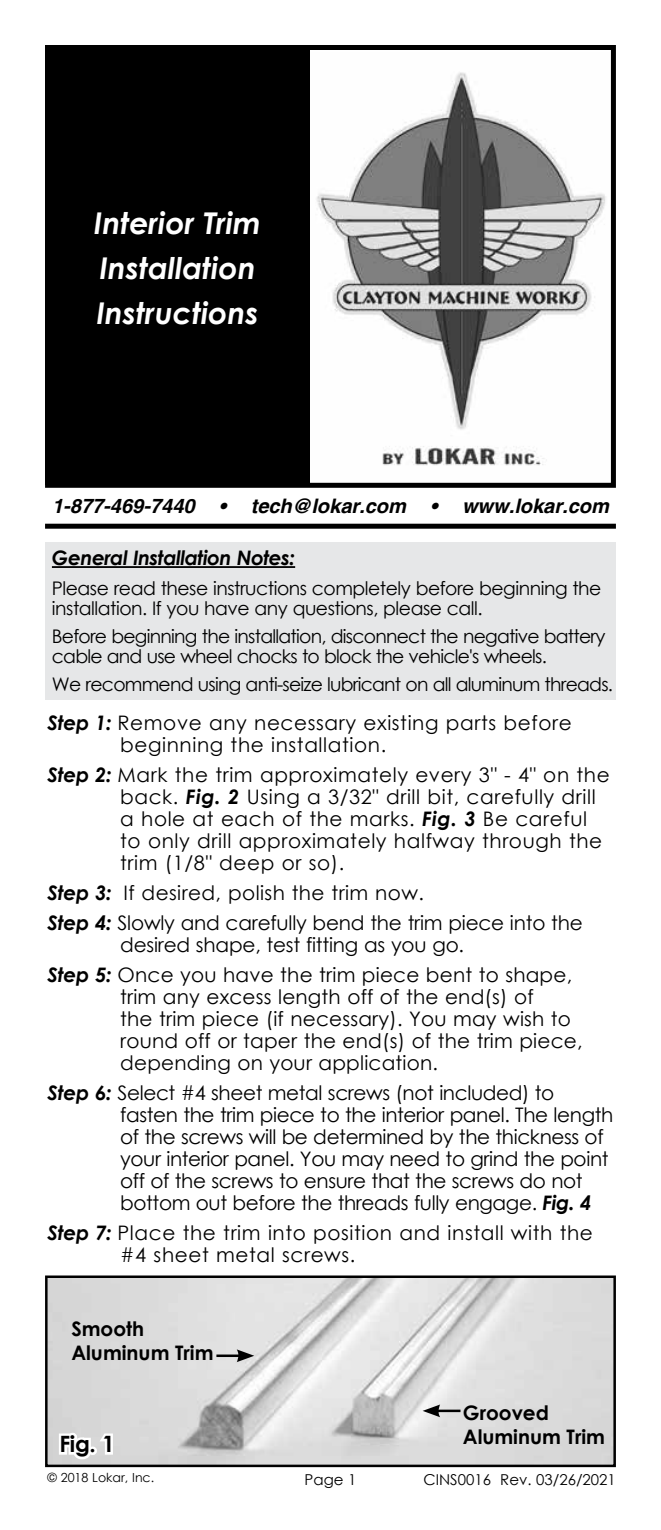
<style>
.page{position:relative;width:661px;height:1530px;background:#fff}
.page>*{position:absolute;margin:0;border:0;box-sizing:border-box;transform-origin:0 0}
.t1{font:italic 700 30px/45px "Century Gothic";color:#fff}
.t2{font:700 22.5px "Century Gothic";color:#000}
.t3{font:20px/22px "Century Gothic";letter-spacing:.03em;color:#000}
.t4{font:20px/22px "Century Gothic";letter-spacing:-.02em;color:#000}
.t5{font:20px/22px "Century Gothic";letter-spacing:.01em;color:#000}
.t6{font:20px/30px "Century Gothic";letter-spacing:-.01em;color:#000}
.t7{font:italic 700 20px "Helvetica";color:#000}
.t8{font:700 20px/24px "Century Gothic";color:#000}
.t9{font:italic 700 20px "Century Gothic";letter-spacing:-.025em;color:#000}
.t10{font:18.75px/20.5px "Century Gothic";letter-spacing:-.04em;color:#000}
.t11{font:15px "Century Gothic";color:#000}
.t12{font:12.5px "Century Gothic";color:#000}
.s1{font-weight:700;font-style:italic}
</style>
<div class="page">
<div style="left:45px;top:542px;width:570px;height:158px;background:#e6e7e8"></div>
<hr style="left:52px;top:566px;width:243px;height:2px;background:#000">
<img style="left:48px;top:1278px;width:564px;height:186px">
<div style="left:45px;top:1275px;width:570px;height:192px;border:2px solid #000"></div>
<svg style="left:56px;top:1428px;width:59px;height:35px"></svg>
<hr style="left:216px;top:1355px;width:24px;height:2px;background:#000">
<svg style="left:236px;top:1349px;width:18px;height:13px"></svg>
<hr style="left:436px;top:1410px;width:24px;height:2px;background:#000">
<svg style="left:422px;top:1404px;width:18px;height:13px"></svg>
<div style="left:45px;top:524px;width:570px;height:5px;background:#000"></div>
<img style="left:316px;top:72px;width:290px;height:394px">
<div style="left:45px;top:45px;width:570px;height:443px;border:5px solid #000"></div>
<div style="left:45px;top:45px;width:265px;height:439px;background:#000"></div>
<h1 class="t1" style="left:94px;top:199px;width:169px">Interior Trim<br>Installation<br>Instructions</h1>
<p class="t7" style="left:52px;top:494px;width:558px">1-877-469-7440 • tech@lokar.com • www.lokar.com</p>
<p class="t9" style="left:52px;top:543px;width:244px">General Installation Notes:</p>
<p class="t10" style="left:52px;top:577px;width:550px">Please read these instructions completely before beginning the installation. If you have any questions, please call.</p>
<p class="t10" style="left:52px;top:626px;width:554px">Before beginning the installation, disconnect the negative battery cable and use wheel chocks to block the vehicle's wheels.</p>
<p class="t10" style="left:52px;top:674px;width:562px">We recommend using anti-seize lubricant on all aluminum threads.</p>
<p class="t3" style="left:120px;top:711px;width:452px;text-indent:-72px"><span class="s1">Step 1:</span> Remove any necessary existing parts before beginning the installation.</p>
<p class="t3" style="left:120px;top:763px;width:490px;text-indent:-72px"><span class="s1">Step 2:</span> Mark the trim approximately every 3" - 4" on the back. <span class="s1">Fig. 2</span> Using a 3/32" drill bit, carefully drill a hole at each of the marks. <span class="s1">Fig. 3</span> Be careful to only drill approximately halfway through the trim (1/8" deep or so).</p>
<p class="t6" style="left:48px;top:877px;width:536px"><span class="s1">Step 3:</span> If desired, polish the trim now.<br><span class="s1">Step 4:</span> Slowly and carefully bend the trim piece into the</p>
<p class="t5" style="left:48px;top:929px;width:525px;line-height:30px;text-indent:72px">desired shape, test fitting as you go.<br><span class="s1">Step 5:</span> Once you have the trim piece bent to shape,</p>
<p class="t5" style="left:120px;top:985px;width:463px">trim any excess length off of the end(s) of<br>the trim piece (if necessary). You may wish to round off or taper the end(s) of the trim piece, depending on your application.</p>
<p class="t4" style="left:120px;top:1082px;width:494px;text-indent:-72px"><span class="s1">Step 6:</span> Select #4 sheet metal screws (not included) to fasten the trim piece to the interior panel. The length of the screws will be determined by the thickness of your interior panel. You may need to grind the point off of the screws to ensure that the screws do not bottom out before the threads fully engage. <span class="s1">Fig. 4</span></p>
<p class="t3" style="left:120px;top:1222px;width:474px;text-indent:-72px"><span class="s1">Step 7:</span> Place the trim into position and install with the #4 sheet metal screws.</p>
<p class="t8" style="left:71px;top:1316px;width:144px">Smooth<br>Aluminum Trim</p>
<p class="t2" style="left:59px;top:1427px;width:57px">Fig. 1</p>
<p class="t8" style="left:462px;top:1400px;width:144px">Grooved<br>Aluminum Trim</p>
<p class="t12" style="left:48px;top:1469px;width:108px">© 2018 Lokar, Inc.</p>
<p class="t11" style="left:423px;top:1469px;width:194px">CINS0016 Rev. 03/26/2021</p>
<p class="t11" style="left:304px;top:1469px;width:53px">Page 1</p>
</div>
